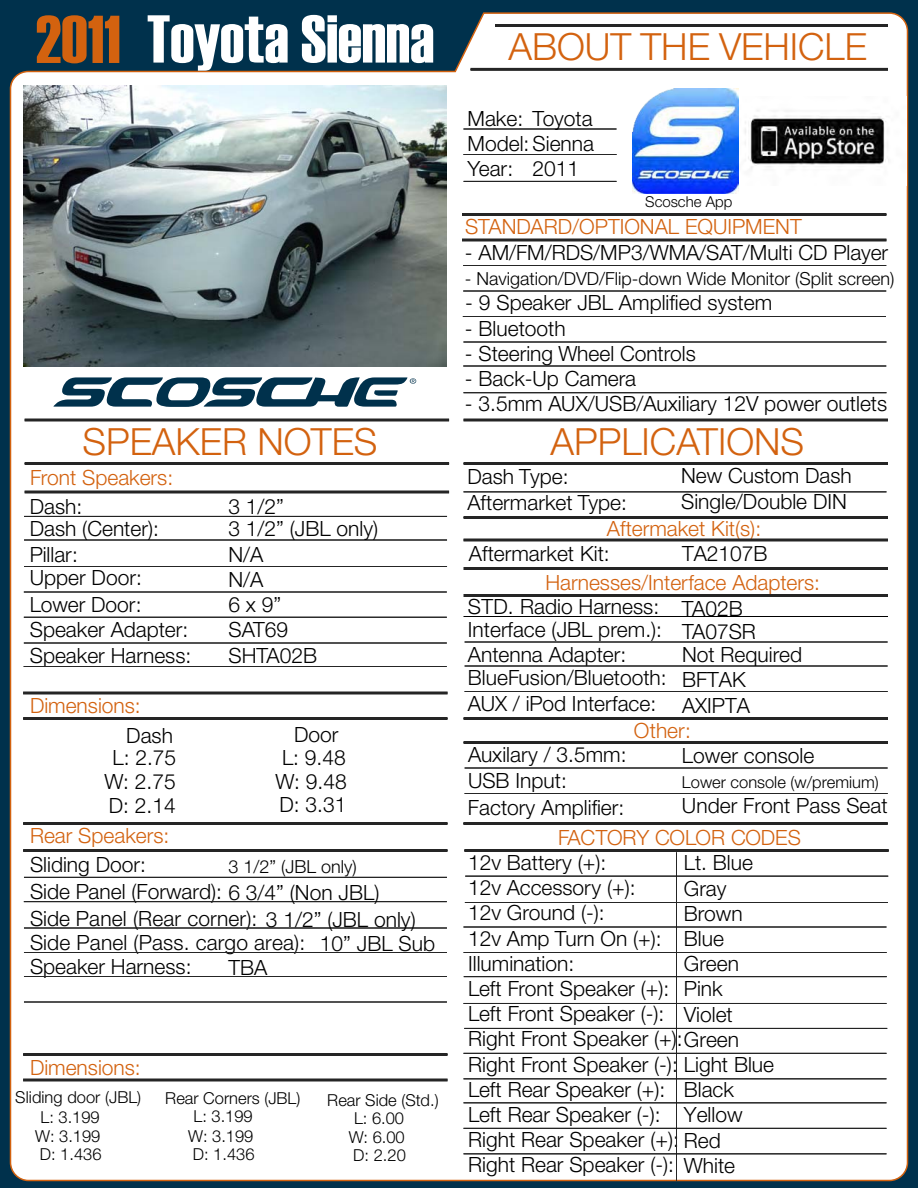
<style>
.page{position:relative;width:918px;height:1188px;background:#00314c}
.page>*{position:absolute;margin:0;border:0;box-sizing:border-box;transform-origin:0 0}
.t1{font:300 37.5px "Helvetica Neue";color:#d3620f}
.t2{font:300 21px/25.2px "Helvetica Neue";color:#000}
.t3{font:300 21px "Helvetica Neue";color:#d3620f}
.t4{font:300 18px "Helvetica Neue";color:#000}
.t5{font:300 16.5px/18px "Helvetica Neue";color:#000}
.t6{font:300 15px "Helvetica Neue";color:#000}
.s1{font-family:"Haettenschweiler";font-weight:400;font-size:67.5px}
.s2{font-family:"Haettenschweiler";font-weight:400;font-size:67.5px;color:#fff}
</style>
<div class="page">
<div style="left:9px;top:12px;width:900px;height:1170px;background:#fff"></div>
<svg style="left:53px;top:377px;width:363px;height:30px"></svg>
<hr style="left:464px;top:129px;width:152px;height:1px;background:#252525">
<hr style="left:464px;top:154px;width:152px;height:1px;background:#252525">
<hr style="left:464px;top:392px;width:422px;height:1px;background:#252525">
<hr style="left:495px;top:24px;width:393px;height:3px;background:#252525">
<svg style="left:464px;top:418px;width:424px;height:4px;background:#5b5b5b"></svg>
<hr style="left:676px;top:852px;width:1px;height:328px;background:#252525">
<hr style="left:464px;top:181px;width:152px;height:1px;background:#252525">
<hr style="left:463px;top:366px;width:423px;height:1px;background:#252525">
<hr style="left:463px;top:342px;width:423px;height:1px;background:#252525">
<hr style="left:463px;top:316px;width:423px;height:1px;background:#252525">
<hr style="left:463px;top:291px;width:423px;height:1px;background:#252525">
<hr style="left:463px;top:265px;width:423px;height:1px;background:#252525">
<hr style="left:464px;top:462px;width:424px;height:3px;background:#252525">
<svg style="left:25px;top:418px;width:424px;height:4px;background:#5b5b5b"></svg>
<hr style="left:25px;top:462px;width:424px;height:3px;background:#252525">
<hr style="left:24px;top:592px;width:423px;height:1px;background:#252525">
<hr style="left:24px;top:540px;width:423px;height:1px;background:#252525">
<hr style="left:24px;top:566px;width:423px;height:1px;background:#252525">
<hr style="left:24px;top:516px;width:423px;height:1px;background:#252525">
<hr style="left:24px;top:617px;width:423px;height:1px;background:#252525">
<hr style="left:23px;top:822px;width:425px;height:3px;background:#252525">
<hr style="left:24px;top:643px;width:423px;height:1px;background:#252525">
<hr style="left:24px;top:666px;width:423px;height:1px;background:#252525">
<hr style="left:24px;top:877px;width:423px;height:1px;background:#252525">
<hr style="left:24px;top:901px;width:423px;height:1px;background:#252525">
<hr style="left:24px;top:928px;width:423px;height:1px;background:#252525">
<hr style="left:24px;top:952px;width:423px;height:1px;background:#252525">
<hr style="left:24px;top:976px;width:423px;height:1px;background:#252525">
<hr style="left:24px;top:1002px;width:423px;height:1px;background:#252525">
<hr style="left:464px;top:492px;width:422px;height:1px;background:#252525">
<hr style="left:464px;top:849px;width:425px;height:3px;background:#252525">
<hr style="left:463px;top:822px;width:425px;height:3px;background:#252525">
<hr style="left:465px;top:876px;width:423px;height:1px;background:#252525">
<hr style="left:465px;top:902px;width:423px;height:1px;background:#252525">
<hr style="left:464px;top:927px;width:422px;height:1px;background:#252525">
<hr style="left:464px;top:952px;width:423px;height:1px;background:#252525">
<hr style="left:464px;top:976px;width:423px;height:1px;background:#252525">
<hr style="left:464px;top:1003px;width:422px;height:1px;background:#252525">
<hr style="left:464px;top:1028px;width:423px;height:1px;background:#252525">
<hr style="left:464px;top:1053px;width:422px;height:1px;background:#252525">
<hr style="left:464px;top:1079px;width:422px;height:1px;background:#252525">
<hr style="left:464px;top:1103px;width:422px;height:1px;background:#252525">
<hr style="left:464px;top:1128px;width:422px;height:1px;background:#252525">
<hr style="left:470px;top:68px;width:418px;height:3px;background:#252525">
<hr style="left:464px;top:516px;width:424px;height:3px;background:#252525">
<svg style="left:464px;top:538px;width:424px;height:4px;background:#5b5b5b"></svg>
<hr style="left:465px;top:768px;width:423px;height:1px;background:#252525">
<hr style="left:464px;top:567px;width:424px;height:3px;background:#252525">
<hr style="left:465px;top:642px;width:423px;height:1px;background:#252525">
<hr style="left:465px;top:666px;width:423px;height:1px;background:#252525">
<hr style="left:465px;top:691px;width:423px;height:1px;background:#252525">
<hr style="left:464px;top:594px;width:424px;height:3px;background:#252525">
<hr style="left:465px;top:793px;width:423px;height:1px;background:#252525">
<hr style="left:464px;top:1154px;width:422px;height:1px;background:#252525">
<hr style="left:464px;top:717px;width:424px;height:3px;background:#252525">
<hr style="left:464px;top:741px;width:424px;height:3px;background:#252525">
<svg style="left:462px;top:238px;width:424px;height:4px;background:#5b5b5b"></svg>
<svg style="left:25px;top:490px;width:424px;height:4px;background:#5b5b5b"></svg>
<hr style="left:23px;top:849px;width:425px;height:3px;background:#252525">
<hr style="left:23px;top:692px;width:425px;height:2px;background:#252525">
<hr style="left:23px;top:1053px;width:425px;height:3px;background:#252525">
<hr style="left:23px;top:717px;width:425px;height:3px;background:#252525">
<svg style="left:23px;top:1078px;width:425px;height:4px;background:#5b5b5b"></svg>
<hr style="left:462px;top:213px;width:424px;height:3px;background:#252525">
<img style="left:738px;top:97px;width:168px;height:88px">
<img style="left:633px;top:88px;width:105px;height:106px">
<img style="left:24px;top:85px;width:423px;height:281px">
<h1 class="t1" style="left:36px;top:24px;width:833px"><span class="s1">2011</span> <span class="s2">Toyota Sienna</span> ABOUT THE VEHICLE</h1>
<p class="t2" style="left:467px;top:105px;width:127px">Make: Toyota</p>
<p class="t2" style="left:467px;top:131px;width:128px">Model:Sienna</p>
<p class="t2" style="left:533px;top:156px;width:48px">2011</p>
<p class="t2" style="left:467px;top:156px;width:47px">Year:</p>
<p class="t6" style="left:645px;top:193px;width:89px">Scosche App</p>
<p class="t3" style="left:465px;top:213px;width:338px">STANDARD/OPTIONAL EQUIPMENT</p>
<p class="t2" style="left:465px;top:239px;width:425px">- AM/FM/RDS/MP3/WMA/SAT/Multi CD Player</p>
<p class="t4" style="left:465px;top:268px;width:431px">- Navigation/DVD/Flip-down Wide Monitor (Split screen)</p>
<p class="t2" style="left:465px;top:315px;width:102px">- Bluetooth</p>
<p class="t2" style="left:465px;top:340px;width:232px">- Steering Wheel Controls</p>
<p class="t2" style="left:465px;top:365px;width:173px">- Back-Up Camera</p>
<p class="t2" style="left:465px;top:391px;width:424px">- 3.5mm AUX/USB/Auxiliary 12V power outlets</p>
<p class="t2" style="left:465px;top:290px;width:308px">- 9 Speaker JBL Amplified system</p>
<h1 class="t1" style="left:82px;top:418px;width:297px">SPEAKER NOTES</h1>
<h1 class="t1" style="left:550px;top:418px;width:255px">APPLICATIONS</h1>
<p class="t2" style="left:467px;top:464px;width:103px">Dash Type:</p>
<p class="t2" style="left:681px;top:463px;width:172px">New Custom Dash<br>Single/Double DIN</p>
<p class="t3" style="left:30px;top:465px;width:145px">Front Speakers:</p>
<p class="t2" style="left:30px;top:494px;width:54px">Dash:</p>
<p class="t2" style="left:467px;top:489px;width:161px">Aftermarket Type:</p>
<p class="t2" style="left:30px;top:542px;width:114px;line-height:23.7px">Pillar:<br>Upper Door:</p>
<p class="t2" style="left:30px;top:592px;width:163px">Lower Door:<br>Speaker Adapter:<br>Speaker Harness:</p>
<p class="t2" style="left:228px;top:494px;width:57px">3 1/2”</p>
<p class="t2" style="left:228px;top:541px;width:90px">N/A<br>N/A<br>6 x 9”<br>SAT69<br>SHTA02B</p>
<p class="t3" style="left:607px;top:515px;width:156px">Aftermaket Kit(s):</p>
<p class="t3" style="left:545px;top:569px;width:276px">Harnesses/Interface Adapters:</p>
<p class="t2" style="left:30px;top:515px;width:131px">Dash (Center):</p>
<p class="t2" style="left:228px;top:515px;width:151px">3 1/2” (JBL only)</p>
<p class="t2" style="left:469px;top:540px;width:142px">Aftermarket Kit:</p>
<p class="t2" style="left:682px;top:540px;width:87px">TA2107B</p>
<p class="t2" style="left:468px;top:594px;width:276px">STD. Radio Harness: TA02B</p>
<p class="t2" style="left:468px;top:616px;width:200px;line-height:24.8px">Interface (JBL prem.):<br>Antenna Adapter:<br>BlueFusion/Bluetooth:<br>AUX / iPod Interface:</p>
<p class="t2" style="left:682px;top:618px;width:122px;line-height:24.8px">TA07SR<br>Not Required<br>BFTAK<br>AXIPTA</p>
<p class="t3" style="left:634px;top:718px;width:58px">Other:</p>
<p class="t3" style="left:30px;top:693px;width:112px">Dimensions:</p>
<p class="t2" style="left:126px;top:722px;width:48px">Dash</p>
<p class="t2" style="left:275px;top:722px;width:73px;line-height:23.4px;text-align:center">Door<br>L: 9.48<br>W: 9.48<br>D: 3.31</p>
<p class="t2" style="left:468px;top:742px;width:160px">Auxilary / 3.5mm:<br>USB Input:</p>
<p class="t2" style="left:682px;top:742px;width:134px">Lower console</p>
<p class="t2" style="left:104px;top:745px;width:73px;line-height:23.9px;text-align:center">L: 2.75<br>W: 2.75<br>D: 2.14</p>
<p class="t5" style="left:682px;top:773px;width:198px">Lower console (w/premium)</p>
<p class="t2" style="left:682px;top:792px;width:207px">Under Front Pass Seat</p>
<p class="t2" style="left:468px;top:794px;width:158px">Factory Amplifier:</p>
<p class="t3" style="left:30px;top:822px;width:141px">Rear Speakers:</p>
<p class="t3" style="left:558px;top:824px;width:244px">FACTORY COLOR CODES</p>
<p class="t2" style="left:468px;top:849px;width:308px">12v Battery (+):<br>12v Accessory (+):<br>12v Ground (-):<br>12v Amp Turn On (+):<br>Illumination:<br>Left Front Speaker (+):<br>Left Front Speaker (-):<br>Right Front Speaker (+):Green<br>Right Front Speaker (-): Light Blue<br>Left Rear Speaker (+):<br>Left Rear Speaker (-):<br>Right Rear Speaker (+): Red<br>Right Rear Speaker (-):</p>
<p class="t2" style="left:684px;top:850px;width:71px">Lt. Blue<br>Gray<br>Brown<br>Blue<br>Green<br>Pink<br>Violet</p>
<p class="t2" style="left:30px;top:850px;width:387px;line-height:27.3px">Sliding Door:<br>Side Panel (Forward): 6 3/4” (Non JBL)<br>Side Panel (Rear corner): 3 1/2” (JBL only)</p>
<p class="t2" style="left:30px;top:930px;width:277px;line-height:23.7px">Side Panel (Pass. cargo area):<br>Speaker Harness:</p>
<p class="t4" style="left:228px;top:855px;width:130px">3 1/2” (JBL only)</p>
<p class="t2" style="left:320px;top:930px;width:117px">10” JBL Sub</p>
<p class="t2" style="left:228px;top:954px;width:40px">TBA</p>
<p class="t3" style="left:30px;top:1054px;width:112px">Dimensions:</p>
<p class="t5" style="left:15px;top:1088px;width:127px">Sliding door (JBL)</p>
<p class="t5" style="left:41px;top:1107px;width:61px">L: 3.199</p>
<p class="t5" style="left:35px;top:1127px;width:67px">W: 3.199</p>
<p class="t5" style="left:40px;top:1145px;width:63px">D: 1.436</p>
<p class="t2" style="left:684px;top:1077px;width:60px">Black<br>Yellow</p>
<p class="t2" style="left:684px;top:1152px;width:53px">White</p>
<p class="t5" style="left:193px;top:1089px;width:109px;text-indent:-28px">Rear Corners (JBL)<br>L: 3.199</p>
<p class="t5" style="left:188px;top:1127px;width:68px">W: 3.199<br>D: 1.436</p>
<p class="t5" style="left:327px;top:1091px;width:113px;text-align:center">Rear Side (Std.)<br>L: 6.00</p>
<p class="t5" style="left:349px;top:1128px;width:59px">W: 6.00<br>D: 2.20</p>
</div>
